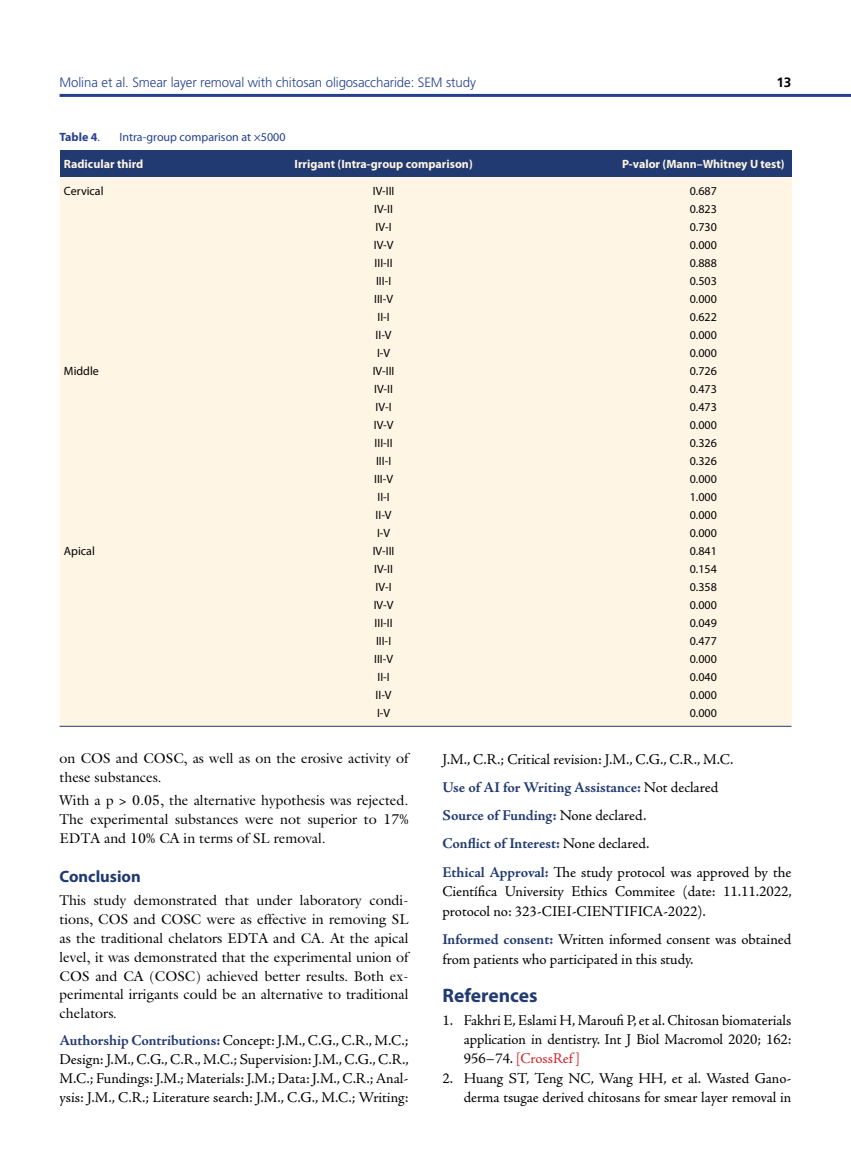
<style>
.page{position:relative;width:851px;height:1170px;background:#fff}
.page>*{position:absolute;margin:0;border:0;box-sizing:border-box;transform-origin:0 0}
.t1{font:700 19.5px "Myriad Pro";color:#213a72}
.t2{font:700 16.5px "Myriad Pro";color:#213a72}
.t3{font:15px/28.2px "Adobe Jenson Pro";letter-spacing:-.005em;color:#000}
.t4{font:14.25px/18.8px "Galliard Normal Tr";color:#000;text-align:justify}
.t5{font:13.5px "Frutiger Light Nr Tr";letter-spacing:-.01em;color:#25408f}
.t6{font:13.5px "Frutiger Bold Tr";color:#000}
.t7{font:12px "Myriad Pro";color:#000}
.t8{font:700 12px "Myriad Pro";color:#fff5e4}
.t9{font:12px "Myriad Pro";color:#25408f}
.t10{font:700 12px "Myriad Pro";color:#25408f}
.s1{font-weight:400}
.s2{font-weight:700;color:#213a72}
.s3{color:#d2232a}
</style>
<div class="page">
<hr style="left:60px;top:94px;width:790px;height:3px;background:#25408f">
<div style="left:60px;top:151px;width:731px;height:575px;background:#fff5e4"></div>
<hr style="left:60px;top:725px;width:731px;height:1px;background:#213a72">
<div style="left:60px;top:151px;width:731px;height:26px;background:#213a72"></div>
<p class="t5" style="left:60px;top:74px;width:418px">Molina et al. Smear layer removal with chitosan oligosaccharide: SEM study</p>
<p class="t6" style="left:776px;top:74px;width:17px">13</p>
<p class="t10" style="left:59px;top:129px;width:42px">Table 4<span class="s1">.</span></p>
<p class="t9" style="left:119px;top:129px;width:167px">Intra-group comparison at ×5000</p>
<p class="t8" style="left:64px;top:156px;width:81px">Radicular third</p>
<p class="t8" style="left:294px;top:156px;width:180px">Irrigant (Intra-group comparison)</p>
<p class="t8" style="left:622px;top:156px;width:164px">P-valor (Mann–Whitney U test)</p>
<p class="t7" style="left:64px;top:183px;width:41px">Cervical</p>
<p class="t7" style="left:373px;top:183px;width:23px">IV-III</p>
<p class="t7" style="left:689px;top:183px;width:29px">0.687</p>
<p class="t7" style="left:374px;top:201px;width:20px">IV-II</p>
<p class="t7" style="left:689px;top:201px;width:29px">0.823</p>
<p class="t7" style="left:375px;top:219px;width:17px">IV-I</p>
<p class="t7" style="left:689px;top:219px;width:29px">0.730</p>
<p class="t7" style="left:374px;top:237px;width:21px">IV-V</p>
<p class="t7" style="left:689px;top:237px;width:29px">0.000</p>
<p class="t7" style="left:374px;top:255px;width:20px">III-II</p>
<p class="t7" style="left:689px;top:255px;width:29px">0.888</p>
<p class="t7" style="left:376px;top:273px;width:17px">III-I</p>
<p class="t7" style="left:689px;top:273px;width:29px">0.503</p>
<p class="t7" style="left:374px;top:291px;width:20px">III-V</p>
<p class="t7" style="left:689px;top:291px;width:29px">0.000</p>
<p class="t7" style="left:377px;top:309px;width:14px">II-I</p>
<p class="t7" style="left:689px;top:309px;width:29px">0.622</p>
<p class="t7" style="left:375px;top:327px;width:17px">II-V</p>
<p class="t7" style="left:689px;top:327px;width:29px">0.000</p>
<p class="t7" style="left:377px;top:345px;width:15px">I-V</p>
<p class="t7" style="left:689px;top:345px;width:29px">0.000</p>
<p class="t7" style="left:64px;top:363px;width:36px">Middle</p>
<p class="t7" style="left:373px;top:363px;width:23px">IV-III</p>
<p class="t7" style="left:689px;top:363px;width:29px">0.726</p>
<p class="t7" style="left:374px;top:381px;width:20px">IV-II</p>
<p class="t7" style="left:689px;top:381px;width:29px">0.473</p>
<p class="t7" style="left:375px;top:399px;width:17px">IV-I</p>
<p class="t7" style="left:689px;top:399px;width:29px">0.473</p>
<p class="t7" style="left:374px;top:417px;width:21px">IV-V</p>
<p class="t7" style="left:689px;top:417px;width:29px">0.000</p>
<p class="t7" style="left:374px;top:435px;width:20px">III-II</p>
<p class="t7" style="left:689px;top:435px;width:29px">0.326</p>
<p class="t7" style="left:376px;top:453px;width:17px">III-I</p>
<p class="t7" style="left:689px;top:453px;width:29px">0.326</p>
<p class="t7" style="left:374px;top:471px;width:20px">III-V</p>
<p class="t7" style="left:689px;top:471px;width:29px">0.000</p>
<p class="t7" style="left:377px;top:489px;width:14px">II-I</p>
<p class="t7" style="left:689px;top:489px;width:29px">1.000</p>
<p class="t7" style="left:375px;top:507px;width:17px">II-V</p>
<p class="t7" style="left:689px;top:507px;width:29px">0.000</p>
<p class="t7" style="left:377px;top:525px;width:15px">I-V</p>
<p class="t7" style="left:689px;top:525px;width:29px">0.000</p>
<p class="t7" style="left:64px;top:543px;width:32px">Apical</p>
<p class="t7" style="left:373px;top:543px;width:23px">IV-III</p>
<p class="t7" style="left:689px;top:543px;width:29px">0.841</p>
<p class="t7" style="left:374px;top:561px;width:20px">IV-II</p>
<p class="t7" style="left:689px;top:561px;width:29px">0.154</p>
<p class="t7" style="left:375px;top:579px;width:17px">IV-I</p>
<p class="t7" style="left:689px;top:579px;width:29px">0.358</p>
<p class="t7" style="left:374px;top:597px;width:21px">IV-V</p>
<p class="t7" style="left:689px;top:597px;width:29px">0.000</p>
<p class="t7" style="left:374px;top:615px;width:20px">III-II</p>
<p class="t7" style="left:689px;top:615px;width:29px">0.049</p>
<p class="t7" style="left:376px;top:633px;width:17px">III-I</p>
<p class="t7" style="left:689px;top:633px;width:29px">0.477</p>
<p class="t7" style="left:374px;top:651px;width:20px">III-V</p>
<p class="t7" style="left:689px;top:651px;width:29px">0.000</p>
<p class="t7" style="left:377px;top:669px;width:14px">II-I</p>
<p class="t7" style="left:689px;top:669px;width:29px">0.040</p>
<p class="t7" style="left:375px;top:687px;width:17px">II-V</p>
<p class="t7" style="left:689px;top:687px;width:29px">0.000</p>
<p class="t7" style="left:377px;top:705px;width:15px">I-V</p>
<p class="t7" style="left:689px;top:705px;width:29px">0.000</p>
<p class="t4" style="left:60px;top:748px;width:350px">on COS and COSC, as well as on the erosive activity of these substances.</p>
<p class="t4" style="left:60px;top:790px;width:350px">With a p &gt; 0.05, the alternative hypothesis was rejected.<br>The experimental substances were not superior to 17% EDTA and 10% CA in terms of SL removal.</p>
<p class="t2" style="left:60px;top:865px;width:83px">Conclusion</p>
<p class="t4" style="left:60px;top:890px;width:350px">This study demonstrated that under laboratory condi&shy;tions, COS and COSC were as effective in removing SL as the traditional chelators EDTA and CA. At the apical level, it was demonstrated that the experimental union of COS and CA (COSC) achieved better results. Both ex&shy;perimental irrigants could be an alternative to traditional chelators.</p>
<p class="t3" style="left:60px;top:1031px;width:351px;line-height:18.8px;text-align:justify"><span class="s2">Authorship Contributions:</span> Concept: J.M., C.G., C.R., M.C.; Design: J.M., C.G., C.R., M.C.; Supervision: J.M., C.G., C.R., M.C.; Fundings: J.M.; Materials: J.M.; Data: J.M., C.R.; Anal&shy;ysis: J.M., C.R.; Literature search: J.M., C.G., M.C.; Writing:</p>
<p class="t3" style="left:442px;top:745px;width:350px">J.M., C.R.; Critical revision: J.M., C.G., C.R., M.C.<br><span class="s2">Use of AI for Writing Assistance:</span> Not declared<br><span class="s2">Source of Funding:</span> None declared.<br><span class="s2">Conflict of Interest:</span> None declared.<br><span class="s2">Ethical Approval:</span> The study protocol was approved by the</p>
<p class="t3" style="left:442px;top:881px;width:351px;line-height:19.6px">Científica University Ethics Commitee (date: 11.11.2022, protocol no: 323-CIEI-CIENTIFICA-2022).</p>
<p class="t3" style="left:442px;top:929px;width:350px;line-height:19.6px"><span class="s2">Informed consent:</span> Written informed consent was obtained from patients who participated in this study.</p>
<h1 class="t1" style="left:442px;top:982px;width:96px">References</h1>
<p class="t3" style="left:463px;top:1010px;width:329px;line-height:18.9px;text-align:justify;text-indent:-21px">1. Fakhri E, Eslami H, Maroufi P, et al. Chitosan biomaterials application in dentistry. Int J Biol Macromol 2020; 162:<br>956−74. <span class="s3">[CrossRef ]</span></p>
<p class="t3" style="left:442px;top:1068px;width:350px;line-height:18.9px;text-align:right">2. Huang ST, Teng NC, Wang HH, et al. Wasted Gano&shy;derma tsugae derived chitosans for smear layer removal in</p>
</div>
